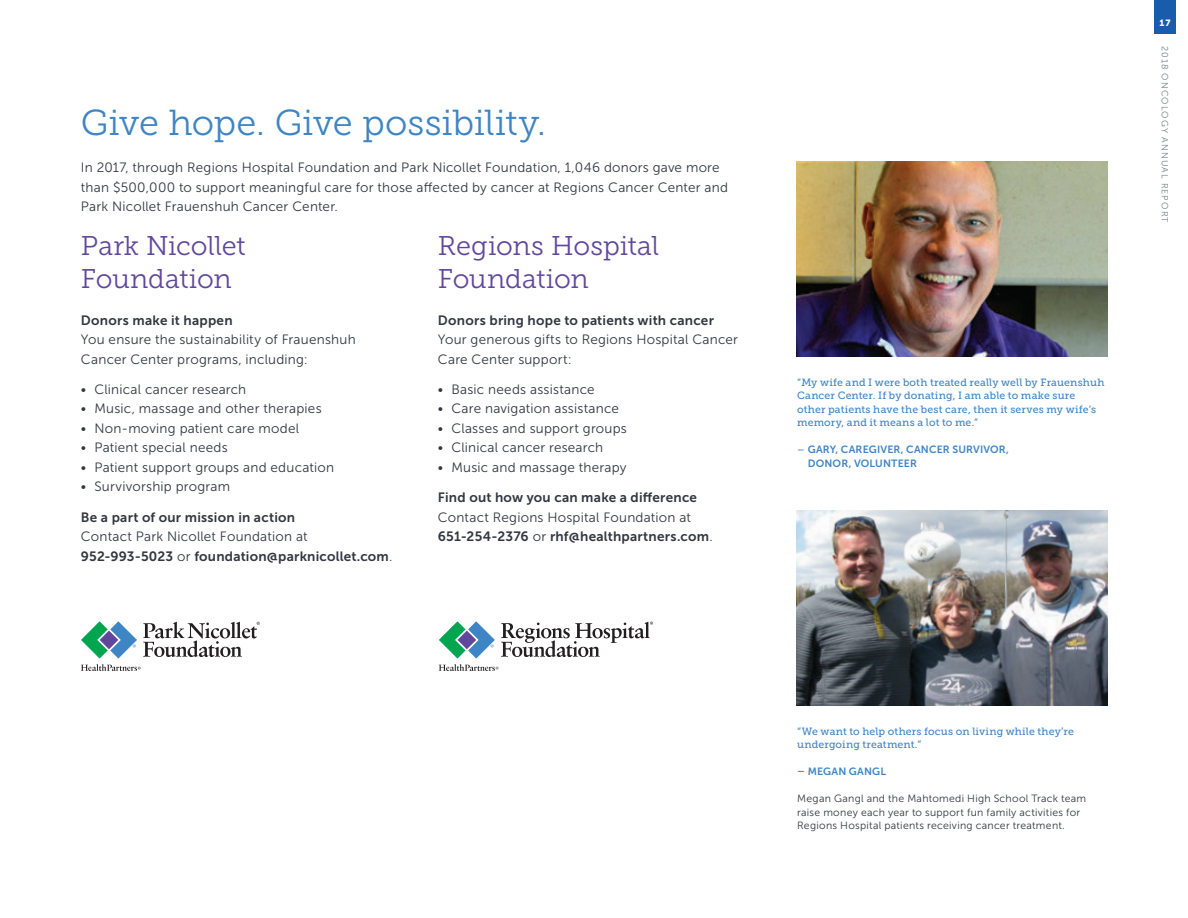
<style>
.page{position:relative;width:1188px;height:918px;background:#fff}
.page>*{position:absolute;margin:0;border:0;box-sizing:border-box;transform-origin:0 0}
.t1{font:36px "Museo Slab 300";letter-spacing:-.005em;color:#3e85c5}
.t2{font:27px/33px "Museo Slab 300";letter-spacing:-.01em;color:#60479d}
.t3{font:13.5px/19.5px "Museo Sans 300";letter-spacing:.015em;color:#323640}
.t4{font:13.5px "Museo Sans 700";letter-spacing:.02em;color:#323640}
.t5{font:10.5px/13.5px "Museo Slab 500";letter-spacing:.015em;color:#3e85c5}
.t6{font:10.5px/13.5px "Museo Sans 300";letter-spacing:.025em;color:#323640}
.t7{font:10.5px/13.5px "Museo Sans 700";letter-spacing:.015em;color:#3e85c5}
.t8{font:9px "Museo Sans 300";letter-spacing:.12em;color:#7a7e83}
.t9{font:9px "Museo Sans 900";color:#fff}
.s1{font-family:"Museo Sans 300"}
.s2{font-family:"Museo Slab 500"}
</style>
<div class="page">
<svg style="left:81px;top:621px;width:179px;height:50px"></svg>
<svg style="left:439px;top:621px;width:214px;height:50px"></svg>
<img style="left:796px;top:511px;width:311px;height:194px">
<img style="left:796px;top:162px;width:311px;height:194px">
<div style="left:1154px;top:0;width:22px;height:34px;background:#185cab"></div>
<h1 class="t1" style="left:81px;top:103px;width:466px">Give hope. Give possibility.</h1>
<p class="t3" style="left:81px;top:158px;width:648px">In 2017, through Regions Hospital Foundation and Park Nicollet Foundation, 1,046 donors gave more than $500,000 to support meaningful care for those affected by cancer at Regions Cancer Center and<br>Park Nicollet Frauenshuh Cancer Center.</p>
<h2 class="t2" style="left:81px;top:229px;width:166px">Park Nicollet<br>Foundation</h2>
<p class="t4" style="left:81px;top:312px;width:153px">Donors make it happen</p>
<p class="t3" style="left:81px;top:330px;width:276px">You ensure the sustainability of Frauenshuh<br>Cancer Center programs, including:</p>
<p class="t3" style="left:81px;top:380px;width:167px">• Clinical cancer research</p>
<p class="t3" style="left:81px;top:399px;width:242px">• Music, massage and other therapies</p>
<p class="t3" style="left:81px;top:419px;width:220px">• Non-moving patient care model</p>
<p class="t3" style="left:81px;top:438px;width:148px">• Patient special needs</p>
<p class="t3" style="left:81px;top:458px;width:255px">• Patient support groups and education</p>
<p class="t3" style="left:81px;top:477px;width:151px">• Survivorship program</p>
<p class="t4" style="left:81px;top:510px;width:216px">Be a part of our mission in action</p>
<p class="t3" style="left:81px;top:527px;width:228px">Contact Park Nicollet Foundation at</p>
<p class="t4" style="left:81px;top:549px;width:313px">952-993-5023 <span class="s1">or</span> foundation@parknicollet.com<span class="s1">.</span></p>
<h2 class="t2" style="left:438px;top:229px;width:223px">Regions Hospital<br>Foundation</h2>
<p class="t4" style="left:438px;top:312px;width:278px">Donors bring hope to patients with cancer</p>
<p class="t3" style="left:438px;top:330px;width:302px">Your generous gifts to Regions Hospital Cancer<br>Care Center support:</p>
<p class="t3" style="left:438px;top:380px;width:158px">• Basic needs assistance</p>
<p class="t3" style="left:438px;top:399px;width:183px">• Care navigation assistance</p>
<p class="t3" style="left:438px;top:419px;width:190px">• Classes and support groups</p>
<p class="t3" style="left:438px;top:438px;width:167px">• Clinical cancer research</p>
<p class="t3" style="left:438px;top:458px;width:190px">• Music and massage therapy</p>
<p class="t4" style="left:438px;top:490px;width:261px">Find out how you can make a difference</p>
<p class="t3" style="left:438px;top:507px;width:255px">Contact Regions Hospital Foundation at</p>
<p class="t4" style="left:438px;top:529px;width:276px">651-254-2376 <span class="s1">or</span> rhf@healthpartners.com<span class="s1">.</span></p>
<p class="t9" style="left:1159px;top:18px;width:13px">17</p>
<p class="t8" style="left:1170px;top:46px;width:178px;rotate:90deg">2018 ONCOLOGY ANNUAL REPORT</p>
<p class="t5" style="left:797px;top:375px;width:309px">“My wife and I were both treated really well by Frauenshuh Cancer Center. If by donating, I am able to make sure other patients have the best care, then it serves my wife’s memory, and it means a lot to me.”</p>
<p class="t7" style="left:808px;top:443px;width:203px;text-indent:-10px"><span class="s2">–</span> GARY, CAREGIVER, CANCER SURVIVOR,<br>DONOR, VOLUNTEER</p>
<p class="t5" style="left:797px;top:724px;width:278px">“We want to help others focus on living while they’re undergoing treatment.”</p>
<p class="t7" style="left:797px;top:765px;width:90px">– MEGAN GANGL</p>
<p class="t6" style="left:797px;top:792px;width:291px">Megan Gangl and the Mahtomedi High School Track team raise money each year to support fun family activities for<br>Regions Hospital patients receiving cancer treatment.</p>
</div>
